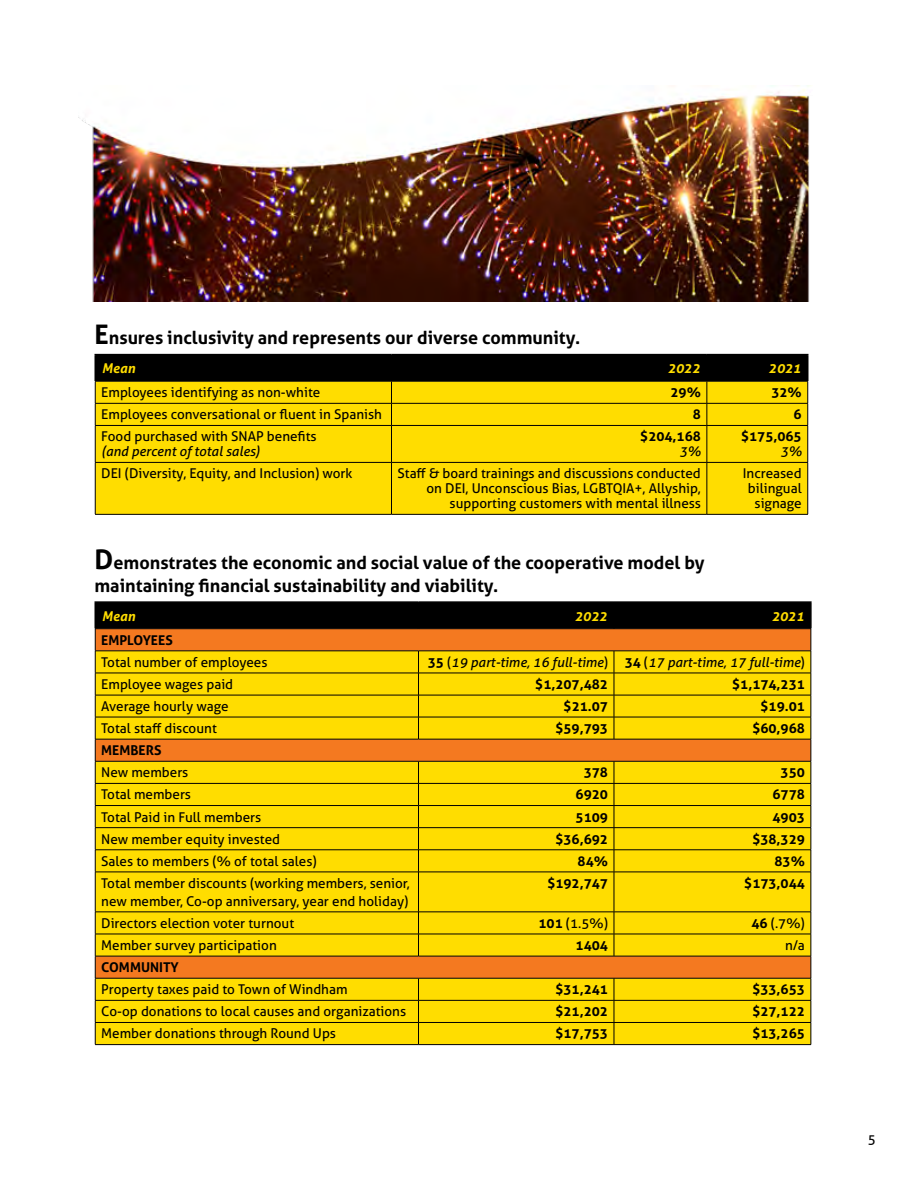
<style>
.page{position:relative;width:918px;height:1188px;background:#fff}
.page>*{position:absolute;margin:0;border:0;box-sizing:border-box;transform-origin:0 0}
.t1{font:700 18px/22.5px "Aller";color:#000}
.t2{font:13.5px/15px "Aller";color:#000;text-align:right}
.t3{font:700 13.5px "Aller";color:#000}
.t4{font:italic 13.5px "Aller";color:#000}
.t5{font:italic 700 13.5px "Aller";color:#fd0}
.s1{font-size:27px}
.s2{font-weight:700;font-style:normal}
.s3{font-style:normal}
.s4{font-weight:700}
</style>
<div class="page">
<div style="left:96px;top:426px;width:711px;height:88px;background:#fd0"></div>
<hr style="left:94px;top:355px;width:2px;height:26px;background:#000">
<hr style="left:94px;top:354px;width:298px;height:1px;background:#000">
<hr style="left:392px;top:354px;width:315px;height:1px;background:#000">
<hr style="left:707px;top:354px;width:101px;height:1px;background:#000">
<svg style="left:95px;top:355px;width:713px;height:70px;background:#998400"></svg>
<hr style="left:95px;top:425px;width:297px;height:1px;background:#000">
<hr style="left:95px;top:426px;width:1px;height:36px;background:#000">
<hr style="left:392px;top:425px;width:315px;height:1px;background:#000">
<hr style="left:391px;top:426px;width:1px;height:36px;background:#000">
<hr style="left:707px;top:425px;width:101px;height:1px;background:#000">
<hr style="left:707px;top:426px;width:1px;height:36px;background:#000">
<hr style="left:807px;top:426px;width:1px;height:36px;background:#000">
<hr style="left:95px;top:462px;width:297px;height:1px;background:#000">
<hr style="left:95px;top:463px;width:1px;height:51px;background:#000">
<hr style="left:392px;top:462px;width:315px;height:1px;background:#000">
<hr style="left:391px;top:463px;width:1px;height:51px;background:#000">
<hr style="left:707px;top:462px;width:101px;height:1px;background:#000">
<hr style="left:707px;top:463px;width:1px;height:51px;background:#000">
<hr style="left:807px;top:463px;width:1px;height:51px;background:#000">
<hr style="left:95px;top:514px;width:297px;height:1px;background:#000">
<hr style="left:392px;top:514px;width:315px;height:1px;background:#000">
<hr style="left:707px;top:514px;width:101px;height:1px;background:#000">
<svg style="left:96px;top:873px;width:715px;height:171px;background:#facd04"></svg>
<hr style="left:94px;top:603px;width:2px;height:26px;background:#000">
<hr style="left:94px;top:601px;width:324px;height:2px;background:#000">
<hr style="left:418px;top:601px;width:196px;height:2px;background:#000">
<hr style="left:614px;top:601px;width:198px;height:2px;background:#000">
<svg style="left:95px;top:602px;width:717px;height:270px;background:#d8ad05"></svg>
<hr style="left:95px;top:872px;width:323px;height:1px;background:#000">
<hr style="left:95px;top:872px;width:1px;height:40px;background:#000">
<hr style="left:418px;top:872px;width:196px;height:1px;background:#000">
<hr style="left:418px;top:872px;width:1px;height:40px;background:#000">
<hr style="left:614px;top:872px;width:197px;height:1px;background:#000">
<hr style="left:614px;top:872px;width:1px;height:40px;background:#000">
<hr style="left:811px;top:872px;width:1px;height:40px;background:#000">
<hr style="left:95px;top:912px;width:323px;height:1px;background:#000">
<hr style="left:418px;top:912px;width:196px;height:1px;background:#000">
<hr style="left:614px;top:912px;width:197px;height:1px;background:#000">
<hr style="left:95px;top:934px;width:323px;height:1px;background:#000">
<hr style="left:418px;top:934px;width:196px;height:1px;background:#000">
<svg style="left:418px;top:913px;width:1px;height:43px"></svg>
<hr style="left:614px;top:934px;width:197px;height:1px;background:#000">
<svg style="left:614px;top:912px;width:1px;height:44px"></svg>
<hr style="left:95px;top:956px;width:323px;height:1px;background:#000">
<hr style="left:418px;top:956px;width:196px;height:1px;background:#000">
<hr style="left:614px;top:956px;width:197px;height:1px;background:#000">
<hr style="left:95px;top:978px;width:323px;height:1px;background:#000">
<hr style="left:418px;top:978px;width:196px;height:1px;background:#000">
<hr style="left:614px;top:978px;width:197px;height:1px;background:#000">
<hr style="left:95px;top:1000px;width:323px;height:1px;background:#000">
<hr style="left:418px;top:1000px;width:196px;height:1px;background:#000">
<hr style="left:614px;top:1000px;width:197px;height:1px;background:#000">
<hr style="left:95px;top:1022px;width:323px;height:1px;background:#000">
<svg style="left:95px;top:912px;width:1px;height:132px"></svg>
<hr style="left:418px;top:1022px;width:196px;height:1px;background:#000">
<svg style="left:418px;top:978px;width:1px;height:66px"></svg>
<hr style="left:614px;top:1022px;width:197px;height:1px;background:#000">
<svg style="left:614px;top:978px;width:1px;height:66px"></svg>
<svg style="left:811px;top:912px;width:1px;height:132px"></svg>
<hr style="left:95px;top:1044px;width:323px;height:1px;background:#000">
<hr style="left:418px;top:1044px;width:196px;height:1px;background:#000">
<hr style="left:614px;top:1044px;width:197px;height:1px;background:#000">
<img style="left:78px;top:89px;width:731px;height:213px">
<h1 class="t1" style="left:94px;top:326px;width:487px"><span class="s1">E</span>nsures inclusivity and represents our diverse community.</h1>
<p class="t5" style="left:102px;top:360px;width:35px">Mean</p>
<p class="t5" style="left:668px;top:360px;width:34px">2022</p>
<p class="t5" style="left:769px;top:360px;width:34px">2021</p>
<p class="t2" style="left:101px;top:385px;width:221px">Employees identifying as non-white</p>
<p class="t3" style="left:670px;top:384px;width:32px">29%</p>
<p class="t3" style="left:771px;top:384px;width:32px">32%</p>
<p class="t2" style="left:101px;top:407px;width:282px">Employees conversational or fluent in Spanish</p>
<p class="t3" style="left:693px;top:406px;width:10px">8</p>
<p class="t3" style="left:794px;top:406px;width:10px">6</p>
<p class="t2" style="left:101px;top:429px;width:217px">Food purchased with SNAP benefits</p>
<p class="t4" style="left:101px;top:443px;width:160px">(and percent of total sales)</p>
<p class="t3" style="left:640px;top:428px;width:62px">$204,168</p>
<p class="t4" style="left:679px;top:443px;width:23px">3%</p>
<p class="t3" style="left:741px;top:428px;width:62px">$175,065</p>
<p class="t4" style="left:780px;top:443px;width:23px">3%</p>
<p class="t2" style="left:101px;top:466px;width:253px">DEI (Diversity, Equity, and Inclusion) work</p>
<p class="t2" style="left:397px;top:466px;width:305px">Staff &amp; board trainings and discussions conducted on DEI, Unconscious Bias, LGBTQIA+, Allyship, supporting customers with mental illness</p>
<p class="t2" style="left:743px;top:466px;width:60px">Increased bilingual signage</p>
<h1 class="t1" style="left:94px;top:551px;width:612px"><span class="s1">D</span>emonstrates the economic and social value of the cooperative model by maintaining financial sustainability and viability.</h1>
<p class="t5" style="left:102px;top:607px;width:35px">Mean</p>
<p class="t5" style="left:575px;top:607px;width:34px">2022</p>
<p class="t5" style="left:772px;top:607px;width:34px">2021</p>
<p class="t3" style="left:101px;top:632px;width:73px">EMPLOYEES</p>
<p class="t2" style="left:101px;top:654px;width:168px">Total number of employees</p>
<p class="t4" style="left:428px;top:654px;width:379px"><span class="s2">35</span> <span class="s3">(</span>19 part-time, 16 full-time<span class="s3">)</span> <span class="s2">34</span> <span class="s3">(</span>17 part-time, 17 full-time<span class="s3">)</span></p>
<p class="t2" style="left:101px;top:677px;width:133px">Employee wages paid</p>
<p class="t3" style="left:535px;top:676px;width:74px">$1,207,482</p>
<p class="t3" style="left:732px;top:676px;width:74px">$1,174,231</p>
<p class="t2" style="left:101px;top:699px;width:129px">Average hourly wage</p>
<p class="t3" style="left:564px;top:698px;width:46px">$21.07</p>
<p class="t3" style="left:760px;top:698px;width:46px">$19.01</p>
<p class="t2" style="left:101px;top:721px;width:117px">Total staff discount</p>
<p class="t3" style="left:555px;top:720px;width:54px">$59,793</p>
<p class="t3" style="left:752px;top:720px;width:54px">$60,968</p>
<p class="t3" style="left:101px;top:742px;width:62px">MEMBERS</p>
<p class="t2" style="left:101px;top:765px;width:89px">New members</p>
<p class="t3" style="left:584px;top:764px;width:26px">378</p>
<p class="t3" style="left:781px;top:764px;width:26px">350</p>
<p class="t2" style="left:101px;top:787px;width:91px">Total members</p>
<p class="t3" style="left:576px;top:786px;width:34px">6920</p>
<p class="t3" style="left:772px;top:786px;width:34px">6778</p>
<p class="t2" style="left:101px;top:809px;width:161px">Total Paid in Full members</p>
<p class="t3" style="left:576px;top:808px;width:34px">5109</p>
<p class="t3" style="left:772px;top:808px;width:34px">4903</p>
<p class="t2" style="left:101px;top:831px;width:180px">New member equity invested</p>
<p class="t3" style="left:555px;top:831px;width:54px">$36,692</p>
<p class="t3" style="left:752px;top:831px;width:54px">$38,329</p>
<p class="t2" style="left:101px;top:853px;width:217px">Sales to members (% of total sales)</p>
<p class="t3" style="left:578px;top:853px;width:32px">84%</p>
<p class="t3" style="left:774px;top:853px;width:32px">83%</p>
<p class="t2" style="left:101px;top:874px;width:310px;line-height:18px;text-align:left">Total member discounts (working members, senior, new member, Co-op anniversary, year end holiday)</p>
<p class="t3" style="left:547px;top:875px;width:62px">$192,747</p>
<p class="t3" style="left:744px;top:875px;width:62px">$173,044</p>
<p class="t2" style="left:101px;top:916px;width:194px">Directors election voter turnout</p>
<p class="t2" style="left:538px;top:916px;width:71px"><span class="s4">101</span> (1.5%)</p>
<p class="t2" style="left:752px;top:916px;width:55px"><span class="s4">46</span> (.7%)</p>
<p class="t2" style="left:101px;top:938px;width:177px">Member survey participation</p>
<p class="t3" style="left:576px;top:937px;width:34px">1404</p>
<p class="t2" style="left:785px;top:938px;width:21px">n/a</p>
<p class="t3" style="left:101px;top:959px;width:79px">COMMUNITY</p>
<p class="t2" style="left:101px;top:982px;width:248px">Property taxes paid to Town of Windham</p>
<p class="t3" style="left:555px;top:981px;width:54px">$31,241</p>
<p class="t3" style="left:752px;top:981px;width:54px">$33,653</p>
<p class="t2" style="left:101px;top:1004px;width:306px">Co-op donations to local causes and organizations</p>
<p class="t3" style="left:555px;top:1003px;width:54px">$21,202</p>
<p class="t3" style="left:752px;top:1003px;width:54px">$27,122</p>
<p class="t2" style="left:101px;top:1026px;width:236px">Member donations through Round Ups</p>
<p class="t3" style="left:555px;top:1025px;width:54px">$17,753</p>
<p class="t3" style="left:752px;top:1025px;width:54px">$13,265</p>
<p class="t2" style="left:868px;top:1132px;width:10px">5</p>
</div>
